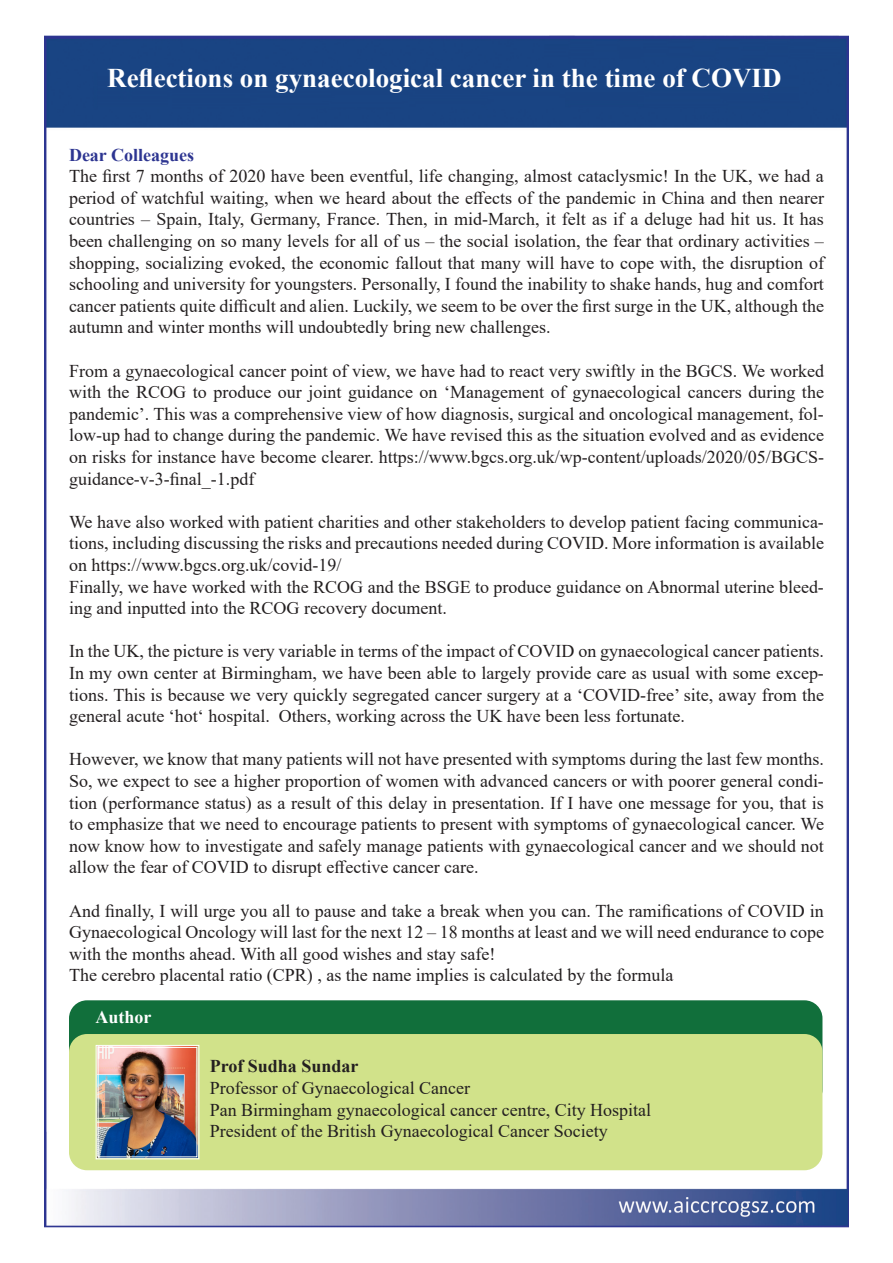
<style>
.page{position:relative;width:893px;height:1263px;background:#fff}
.page>*{position:absolute;margin:0;border:0;box-sizing:border-box;transform-origin:0 0}
.t1{font:700 27px "Times New Roman";color:#fff}
.t2{font:18px/21.6px "Times New Roman";color:#231f20;text-align:justify}
.t3{font:700 18px "Times New Roman";color:#231f20}
.t4{font:700 18px "Times New Roman";color:#2d3591}
.t5{font:700 18px "Times New Roman";color:#fff}
</style>
<div class="page">
<img style="left:44px;top:36px;width:804px;height:1191px">
<div style="left:69px;top:1000px;width:753px;height:108px;background:#116f3b;border-radius:18px"></div>
<div style="left:69px;top:1034px;width:753px;height:136px;background:#d1e28a;border-radius:18px"></div>
<img style="left:95px;top:1045px;width:105px;height:115px">
<div style="left:98px;top:1047px;width:99px;height:110px;border:1px solid #fff"></div>
<p class="t1" style="left:107px;top:58px;width:676px">Reflections on gynaecological cancer in the time of COVID</p>
<p class="t4" style="left:69px;top:142px;width:127px">Dear Colleagues</p>
<p class="t2" style="left:69px;top:165px;width:756px">The first 7 months of 2020 have been eventful, life changing, almost cataclysmic! In the UK, we had a period of watchful waiting, when we heard about the effects of the pandemic in China and then nearer countries – Spain, Italy, Germany, France. Then, in mid-March, it felt as if a deluge had hit us. It has been challenging on so many levels for all of us – the social isolation, the fear that ordinary activities – shopping, socializing evoked, the economic fallout that many will have to cope with, the disruption of schooling and university for youngsters. Personally, I found the inability to shake hands, hug and comfort cancer patients quite difficult and alien. Luckily, we seem to be over the first surge in the UK, although the autumn and winter months will undoubtedly bring new challenges.</p>
<p class="t2" style="left:69px;top:359px;width:756px">From a gynaecological cancer point of view, we have had to react very swiftly in the BGCS. We worked with the RCOG to produce our joint guidance on ‘Management of gynaecological cancers during the pandemic’. This was a comprehensive view of how diagnosis, surgical and oncological management, fol&shy;low-up had to change during the pandemic. We have revised this as the situation evolved and as evidence on risks for instance have become clearer. https://www.bgcs.org.uk/wp-content/uploads/2020/05/BGCS&shy;guidance-v-3-final_-1.pdf</p>
<p class="t2" style="left:69px;top:510px;width:756px">We have also worked with patient charities and other stakeholders to develop patient facing communica&shy;tions, including discussing the risks and precautions needed during COVID. More information is available on https://www.bgcs.org.uk/covid-19/</p>
<p class="t2" style="left:69px;top:575px;width:756px">Finally, we have worked with the RCOG and the BSGE to produce guidance on Abnormal uterine bleed&shy;ing and inputted into the RCOG recovery document.</p>
<p class="t2" style="left:69px;top:640px;width:756px">In the UK, the picture is very variable in terms of the impact of COVID on gynaecological cancer patients.<br>In my own center at Birmingham, we have been able to largely provide care as usual with some excep&shy;tions. This is because we very quickly segregated cancer surgery at a ‘COVID-free’ site, away from the general acute ‘hot‘ hospital. Others, working across the UK have been less fortunate.</p>
<p class="t2" style="left:69px;top:748px;width:756px">However, we know that many patients will not have presented with symptoms during the last few months.<br>So, we expect to see a higher proportion of women with advanced cancers or with poorer general condi&shy;tion (performance status) as a result of this delay in presentation. If I have one message for you, that is to emphasize that we need to encourage patients to present with symptoms of gynaecological cancer. We now know how to investigate and safely manage patients with gynaecological cancer and we should not allow the fear of COVID to disrupt effective cancer care.</p>
<p class="t2" style="left:69px;top:899px;width:756px">And finally, I will urge you all to pause and take a break when you can. The ramifications of COVID in Gynaecological Oncology will last for the next 12 – 18 months at least and we will need endurance to cope with the months ahead. With all good wishes and stay safe!</p>
<p class="t2" style="left:69px;top:964px;width:606px">The cerebro placental ratio (CPR) , as the name implies is calculated by the formula</p>
<p class="t5" style="left:96px;top:1004px;width:57px">Author</p>
<p class="t3" style="left:210px;top:1053px;width:150px">Prof Sudha Sundar</p>
<p class="t2" style="left:210px;top:1077px;width:262px">Professor of Gynaecological Cancer</p>
<p class="t2" style="left:210px;top:1098px;width:443px">Pan Birmingham gynaecological cancer centre, City Hospital</p>
<p class="t2" style="left:210px;top:1120px;width:399px">President of the British Gynaecological Cancer Society</p>
</div>
